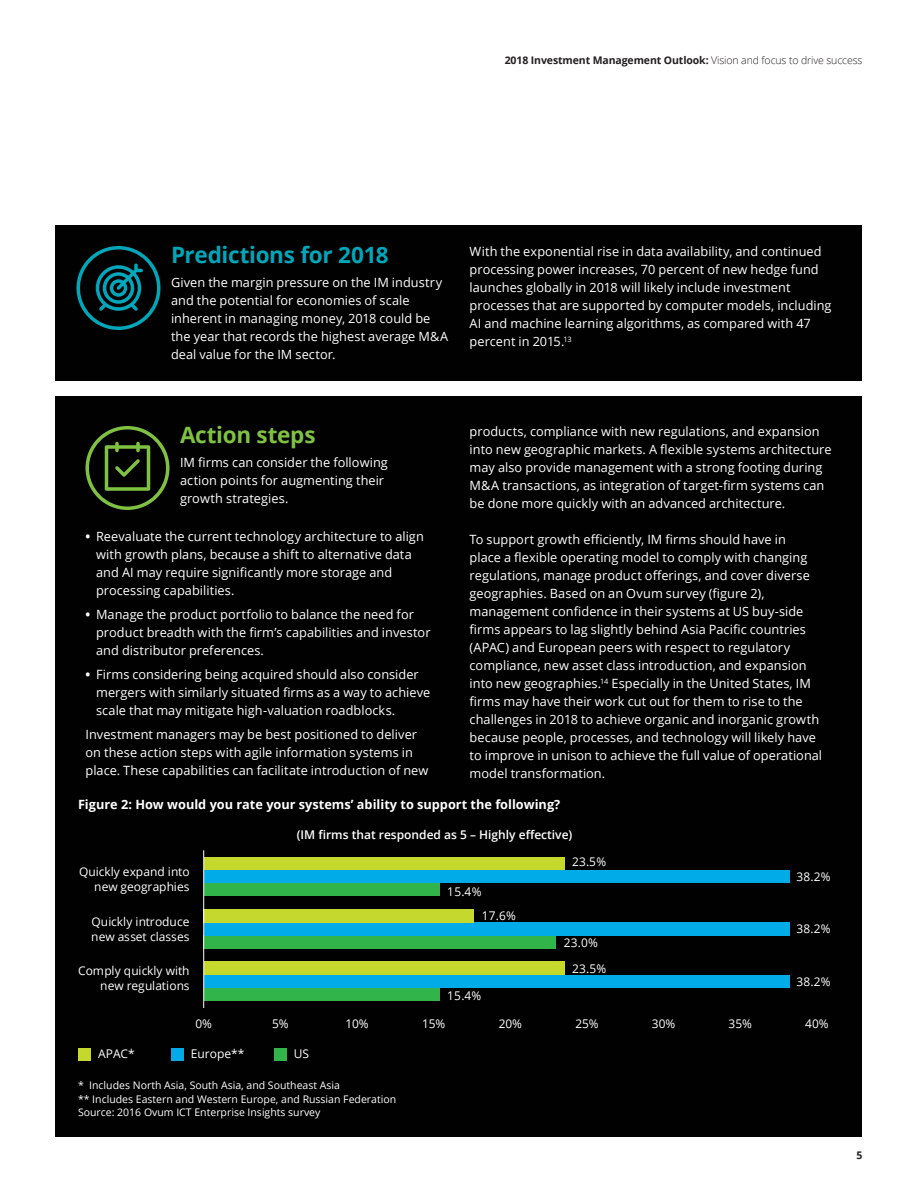
<style>
.page{position:relative;width:918px;height:1188px;background:#fff}
.page>*{position:absolute;margin:0;border:0;box-sizing:border-box;transform-origin:0 0}
.Subhead_A__8_5_12pt{font:700 22.5px "Open Sans";letter-spacing:-.015em;color:#00a6b9}
.Subhead_A__8_5_12pt-2{font:700 22.5px "Open Sans";letter-spacing:-.01em;color:#7fc241}
.Body_copy__8_5_12pt{font:12.75px/18px "Open Sans";letter-spacing:.005em;color:#fff}
.t1{font:700 12.75px "Open Sans";color:#fff}
.t2{font:12px/15px "Open Sans";color:#fff;text-align:right}
.t3{font:600 12px "Open Sans";color:#fff}
.t4{font:10.5px/13.5px "Open Sans";color:#fff}
.t5{font:700 10.5px "Open Sans";letter-spacing:-.01em;color:#231f20}
.s1{font-weight:300}
.s2{font-weight:700}
</style>
<div class="page">
<div style="left:56px;top:225px;width:806px;height:156px;background:#010101"></div>
<svg style="left:76px;top:246px;width:84px;height:84px"></svg>
<div style="left:56px;top:396px;width:806px;height:422px;background:#010101"></div>
<svg style="left:86px;top:426px;width:84px;height:84px"></svg>
<div style="left:56px;top:789px;width:806px;height:348px;background:#010101"></div>
<div style="left:78px;top:1048px;width:13px;height:13px;background:#c4d82d"></div>
<div style="left:171px;top:1048px;width:12px;height:13px;background:#00abe7"></div>
<div style="left:274px;top:1048px;width:12px;height:13px;background:#31b44a"></div>
<div style="left:204px;top:988px;width:236px;height:13px;background:#31b44a"></div>
<div style="left:204px;top:935px;width:352px;height:14px;background:#31b44a"></div>
<div style="left:204px;top:883px;width:236px;height:13px;background:#31b44a"></div>
<div style="left:204px;top:975px;width:585px;height:13px;background:#00abe7"></div>
<div style="left:204px;top:922px;width:585px;height:13px;background:#00abe7"></div>
<div style="left:204px;top:870px;width:585px;height:13px;background:#00abe7"></div>
<div style="left:204px;top:962px;width:360px;height:13px;background:#c4d82d"></div>
<div style="left:204px;top:909px;width:270px;height:13px;background:#c4d82d"></div>
<div style="left:204px;top:857px;width:360px;height:13px;background:#c4d82d"></div>
<hr style="left:203px;top:850px;width:1px;height:158px;background:#fff">
<p class="t5" style="left:505px;top:53px;width:359px">2018 Investment Management Outlook: <span class="s1">Vision and focus to drive success</span></p>
<p class="Subhead_A__8_5_12pt" style="left:171px;top:239px;width:219px">Predictions for 2018</p>
<p class="Body_copy__8_5_12pt" style="left:171px;top:273px;width:279px">Given the margin pressure on the IM industry and the potential for economies of scale inherent in managing money, 2018 could be the year that records the highest average M&amp;A deal value for the IM sector.</p>
<p class="Body_copy__8_5_12pt" style="left:470px;top:242px;width:363px">With the exponential rise in data availability, and continued processing power increases, 70 percent of new hedge fund launches globally in 2018 will likely include investment processes that are supported by computer models, including AI and machine learning algorithms, as compared with 47 percent in 2015.<sup>13</sup></p>
<p class="Body_copy__8_5_12pt" style="left:470px;top:422px;width:363px">products, compliance with new regulations, and expansion into new geographic markets. A flexible systems architecture may also provide management with a strong footing during M&amp;A transactions, as integration of target-firm systems can be done more quickly with an advanced architecture.</p>
<p class="Body_copy__8_5_12pt" style="left:470px;top:530px;width:354px">To support growth efficiently, IM firms should have in<br>place a flexible operating model to comply with changing regulations, manage product offerings, and cover diverse geographies. Based on an Ovum survey (figure 2), management confidence in their systems at US buy-side firms appears to lag slightly behind Asia Pacific countries (APAC) and European peers with respect to regulatory compliance, new asset class introduction, and expansion into new geographies.<sup>14</sup> Especially in the United States, IM firms may have their work cut out for them to rise to the challenges in 2018 to achieve organic and inorganic growth because people, processes, and technology will likely have to improve in unison to achieve the full value of operational model transformation.</p>
<p class="t1" style="left:78px;top:795px;width:484px">Figure 2: How would you rate your systems’ ability to support the following?</p>
<p class="Subhead_A__8_5_12pt-2" style="left:180px;top:419px;width:137px">Action steps</p>
<p class="Body_copy__8_5_12pt" style="left:180px;top:453px;width:209px">IM firms can consider the following action points for augmenting their growth strategies.</p>
<p class="Body_copy__8_5_12pt" style="left:96px;top:527px;width:329px;text-indent:-11px"><span class="s2">•</span> Reevaluate the current technology architecture to align with growth plans, because a shift to alternative data and AI may require significantly more storage and processing capabilities.</p>
<p class="Body_copy__8_5_12pt" style="left:96px;top:605px;width:336px;text-indent:-11px"><span class="s2">•</span> Manage the product portfolio to balance the need for product breadth with the firm’s capabilities and investor and distributor preferences.</p>
<p class="Body_copy__8_5_12pt" style="left:96px;top:665px;width:336px;text-indent:-11px"><span class="s2">•</span> Firms considering being acquired should also consider mergers with similarly situated firms as a way to achieve scale that may mitigate high-valuation roadblocks.</p>
<p class="Body_copy__8_5_12pt" style="left:86px;top:725px;width:345px">Investment managers may be best positioned to deliver on these action steps with agile information systems in place. These capabilities can facilitate introduction of new</p>
<p class="t3" style="left:297px;top:827px;width:277px">(IM firms that responded as 5 – Highly effective)</p>
<p class="t2" style="left:79px;top:864px;width:112px">Quickly expand into new geographies</p>
<p class="t2" style="left:447px;top:883px;width:36px">15.4%</p>
<p class="t2" style="left:572px;top:854px;width:36px">23.5%</p>
<p class="t2" style="left:797px;top:869px;width:36px">38.2%</p>
<p class="t2" style="left:91px;top:914px;width:100px;text-align:left">Quickly introduce new asset classes</p>
<p class="t2" style="left:482px;top:908px;width:36px">17.6%</p>
<p class="t2" style="left:564px;top:935px;width:36px">23.0%</p>
<p class="t2" style="left:797px;top:921px;width:36px">38.2%</p>
<p class="t2" style="left:78px;top:963px;width:113px">Comply quickly with new regulations</p>
<p class="t2" style="left:447px;top:988px;width:36px">15.4%</p>
<p class="t2" style="left:572px;top:961px;width:36px">23.5%</p>
<p class="t2" style="left:797px;top:974px;width:36px">38.2%</p>
<p class="t2" style="left:195px;top:1016px;width:18px">0%</p>
<p class="t2" style="left:272px;top:1016px;width:18px">5%</p>
<p class="t2" style="left:345px;top:1016px;width:25px">10%</p>
<p class="t2" style="left:422px;top:1016px;width:25px">15%</p>
<p class="t2" style="left:499px;top:1016px;width:25px">20%</p>
<p class="t2" style="left:575px;top:1016px;width:25px">25%</p>
<p class="t2" style="left:652px;top:1016px;width:25px">30%</p>
<p class="t2" style="left:729px;top:1016px;width:25px">35%</p>
<p class="t2" style="left:805px;top:1016px;width:25px">40%</p>
<p class="t2" style="left:98px;top:1046px;width:38px">APAC*</p>
<p class="t2" style="left:191px;top:1046px;width:55px">Europe**</p>
<p class="t2" style="left:294px;top:1046px;width:17px">US</p>
<p class="t4" style="left:78px;top:1078px;width:320px">* Includes North Asia, South Asia, and Southeast Asia<br>** Includes Eastern and Western Europe, and Russian Federation<br>Source: 2016 Ovum ICT Enterprise Insights survey</p>
<p class="t5" style="left:857px;top:1147px;width:7px">5</p>
</div>
